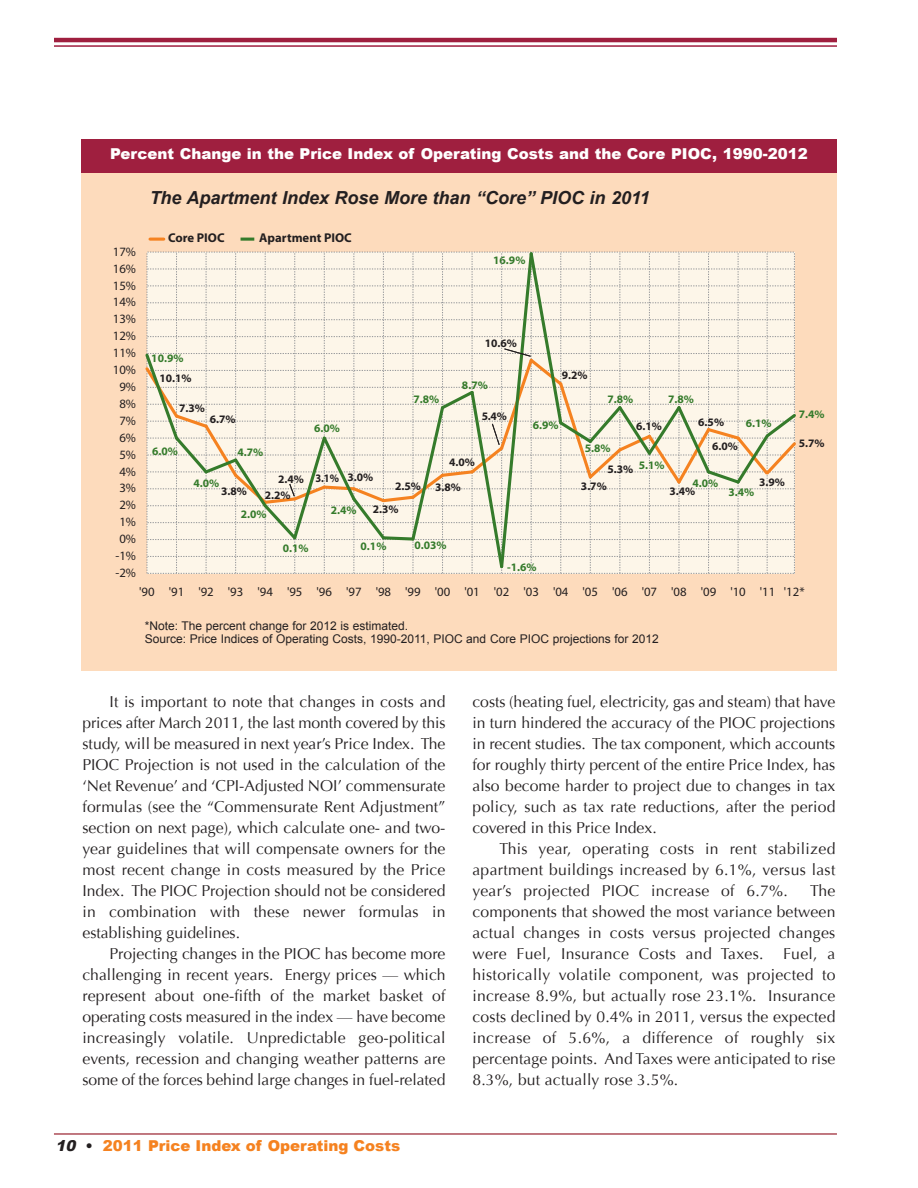
<style>
.page{position:relative;width:918px;height:1188px;background:#fff}
.page>*{position:absolute;margin:0;border:0;box-sizing:border-box;transform-origin:0 0}
.t1{font:italic 700 18px "Arial";color:#231f20}
.t2{font:15.75px/21px "Optima";letter-spacing:.005em;color:#231f20;text-align:justify}
.t3{font:900 15px "Arial";color:#fff}
.t4{font:900 15px "Arial";color:#f58220}
.t5{font:12.75px "Myriad";color:#231f20}
.t6{font:700 12.75px "Myriad";color:#231f20}
.t7{font:12px/13.5px "Arial";color:#231f20}
.t8{font:700 11.55px "Myriad";color:#357b2b}
.t9{font:700 11.55px "Myriad";color:#231f20}
.s1{font-style:italic;color:#231f20}
.s2{color:#231f20}
</style>
<div class="page">
<div style="left:81px;top:162px;width:756px;height:509px;background:#fddbbc"></div>
<div style="left:81px;top:139px;width:756px;height:33px;background:#9f1f3f"></div>
<svg style="left:241px;top:238px;width:13px;height:3px"></svg>
<hr style="left:150px;top:238px;width:14px;height:3px;background:#f58220">
<svg style="left:145px;top:251px;width:651px;height:323px;background:#f2ecdd"></svg>
<hr style="left:54px;top:1133px;width:783px;height:2px;background:#ad4c57">
<hr style="left:54px;top:38px;width:783px;height:4px;background:#9f1f3f">
<hr style="left:54px;top:45px;width:783px;height:2px;background:#9f1f3f">
<p class="t3" style="left:110px;top:143px;width:699px">Percent Change in the Price Index of Operating Costs and the Core PIOC, 1990-2012</p>
<p class="t1" style="left:150px;top:188px;width:502px">The Apartment Index Rose More than “Core” PIOC in 2011</p>
<p class="t5" style="left:113px;top:247px;width:25px">17%</p>
<p class="t5" style="left:113px;top:264px;width:25px">16%</p>
<p class="t5" style="left:113px;top:280px;width:25px">15%</p>
<p class="t5" style="left:113px;top:297px;width:25px">14%</p>
<p class="t5" style="left:113px;top:314px;width:25px">13%</p>
<p class="t5" style="left:113px;top:331px;width:25px">12%</p>
<p class="t5" style="left:113px;top:348px;width:25px">11%</p>
<p class="t5" style="left:113px;top:365px;width:25px">10%</p>
<p class="t5" style="left:119px;top:382px;width:18px">9%</p>
<p class="t5" style="left:119px;top:399px;width:18px">8%</p>
<p class="t5" style="left:119px;top:416px;width:18px">7%</p>
<p class="t5" style="left:119px;top:433px;width:18px">6%</p>
<p class="t5" style="left:119px;top:450px;width:18px">5%</p>
<p class="t5" style="left:119px;top:466px;width:18px">4%</p>
<p class="t5" style="left:119px;top:483px;width:18px">3%</p>
<p class="t5" style="left:119px;top:500px;width:18px">2%</p>
<p class="t5" style="left:119px;top:517px;width:18px">1%</p>
<p class="t5" style="left:119px;top:534px;width:18px">0%</p>
<p class="t5" style="left:116px;top:551px;width:22px">-1%</p>
<p class="t5" style="left:116px;top:568px;width:22px">-2%</p>
<p class="t6" style="left:168px;top:233px;width:58px">Core PIOC</p>
<p class="t6" style="left:259px;top:233px;width:94px">Apartment PIOC</p>
<p class="t8" style="left:493px;top:256px;width:34px">16.9%</p>
<p class="t8" style="left:151px;top:354px;width:34px">10.9%</p>
<p class="t9" style="left:159px;top:373px;width:34px">10.1%</p>
<p class="t9" style="left:179px;top:403px;width:27px">7.3%</p>
<p class="t8" style="left:152px;top:447px;width:27px">6.0%</p>
<p class="t9" style="left:210px;top:415px;width:27px">6.7%</p>
<p class="t8" style="left:238px;top:448px;width:27px">4.7%</p>
<p class="t8" style="left:314px;top:424px;width:27px">6.0%</p>
<p class="t9" style="left:278px;top:474px;width:96px">2.4% 3.1% 3.0%</p>
<p class="t8" style="left:194px;top:479px;width:27px">4.0%</p>
<p class="t9" style="left:221px;top:487px;width:27px">3.8%</p>
<p class="t9" style="left:265px;top:490px;width:27px">2.2%</p>
<p class="t9" style="left:485px;top:338px;width:33px">10.6%</p>
<p class="t8" style="left:414px;top:395px;width:27px">7.8%</p>
<p class="t8" style="left:462px;top:381px;width:27px">8.7%</p>
<p class="t9" style="left:482px;top:412px;width:26px">5.4%</p>
<p class="t9" style="left:449px;top:457px;width:27px">4.0%</p>
<p class="t9" style="left:395px;top:482px;width:67px">2.5% 3.8%</p>
<p class="t8" style="left:241px;top:510px;width:27px">2.0%</p>
<p class="t8" style="left:283px;top:544px;width:27px">0.1%</p>
<p class="t8" style="left:331px;top:506px;width:27px">2.4%</p>
<p class="t9" style="left:373px;top:505px;width:27px">2.3%</p>
<p class="t8" style="left:361px;top:542px;width:27px">0.1%</p>
<p class="t8" style="left:415px;top:540px;width:34px">0.03%</p>
<p class="t9" style="left:562px;top:371px;width:27px">9.2%</p>
<p class="t8" style="left:533px;top:420px;width:27px">6.9%</p>
<p class="t8" style="left:608px;top:395px;width:27px">7.8%</p>
<p class="t8" style="left:668px;top:395px;width:27px">7.8%</p>
<p class="t9" style="left:636px;top:422px;width:27px">6.1%</p>
<p class="t9" style="left:698px;top:417px;width:27px">6.5%</p>
<p class="t8" style="left:585px;top:444px;width:27px">5.8%</p>
<p class="t8" style="left:639px;top:460px;width:27px">5.1%</p>
<p class="t9" style="left:608px;top:465px;width:27px">5.3%</p>
<p class="t9" style="left:712px;top:442px;width:27px">6.0%</p>
<p class="t8" style="left:746px;top:419px;width:27px">6.1%</p>
<p class="t9" style="left:581px;top:481px;width:27px">3.7%</p>
<p class="t9" style="left:759px;top:477px;width:27px">3.9%</p>
<p class="t8" style="left:693px;top:478px;width:27px">4.0%</p>
<p class="t9" style="left:670px;top:487px;width:27px">3.4%</p>
<p class="t8" style="left:729px;top:488px;width:27px">3.4%</p>
<p class="t8" style="left:507px;top:563px;width:31px">-1.6%</p>
<p class="t8" style="left:799px;top:410px;width:27px">7.4%</p>
<p class="t9" style="left:799px;top:438px;width:27px">5.7%</p>
<p class="t5" style="left:139px;top:587px;width:667px">'90 '91 '92 '93 '94 '95 '96 '97 '98 '99 '00 '01 '02 '03 '04 '05 '06 '07 '08 '09 '10 '11 '12*</p>
<p class="t7" style="left:145px;top:619px;width:516px">*Note: The percent change for 2012 is estimated.<br>Source: Price Indices of Operating Costs, 1990-2011, PIOC and Core PIOC projections for 2012</p>
<p class="t2" style="left:82px;top:692px;width:365px;text-indent:27px">It is important to note that changes in costs and prices after March 2011, the last month covered by this study, will be measured in next year’s Price Index. The PIOC Projection is not used in the calculation of the ‘Net Revenue’ and ‘CPI-Adjusted NOI’ commensurate formulas (see the “Commensurate Rent Adjustment” section on next page), which calculate one- and two&shy;year guidelines that will compensate owners for the most recent change in costs measured by the Price Index. The PIOC Projection should not be considered in combination with these newer formulas in establishing guidelines.</p>
<p class="t2" style="left:82px;top:944px;width:365px;text-indent:27px">Projecting changes in the PIOC has become more challenging in recent years. Energy prices — which represent about one-fifth of the market basket of operating costs measured in the index — have become increasingly volatile. Unpredictable geo-political events, recession and changing weather patterns are some of the forces behind large changes in fuel-related</p>
<p class="t4" style="left:55px;top:1134px;width:346px"><span class="s1">10</span> <span class="s2">•</span> 2011 Price Index of Operating Costs</p>
<p class="t2" style="left:472px;top:692px;width:365px">costs (heating fuel, electricity, gas and steam) that have in turn hindered the accuracy of the PIOC projections in recent studies. The tax component, which accounts for roughly thirty percent of the entire Price Index, has also become harder to project due to changes in tax policy, such as tax rate reductions, after the period covered in this Price Index.</p>
<p class="t2" style="left:472px;top:839px;width:365px;text-indent:27px">This year, operating costs in rent stabilized apartment buildings increased by 6.1%, versus last year’s projected PIOC increase of 6.7%.</p>
<p class="t2" style="left:472px;top:881px;width:365px;text-indent:338px">The components that showed the most variance between actual changes in costs versus projected changes were Fuel, Insurance Costs and Taxes. Fuel, a historically volatile component, was projected to increase 8.9%, but actually rose 23.1%. Insurance costs declined by 0.4% in 2011, versus the expected increase of 5.6%, a difference of roughly six percentage points. And Taxes were anticipated to rise 8.3%, but actually rose 3.5%.</p>
</div>
